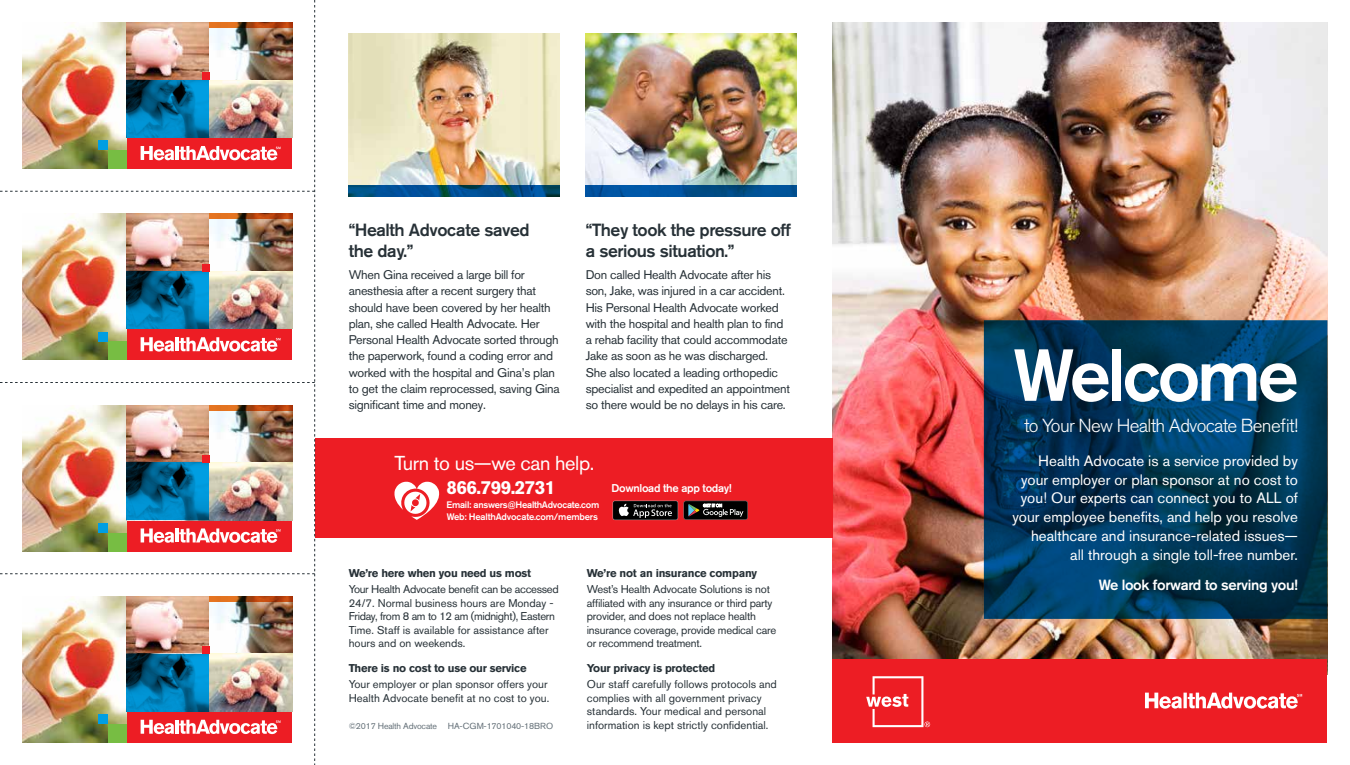
<style>
.page{position:relative;width:1350px;height:765px;background:#fff}
.page>*{position:absolute;margin:0;border:0;box-sizing:border-box;transform-origin:0 0}
.t1{font:500 72.88px "Akzidenz Grotesk BE";letter-spacing:-.045em;color:#fff}
.t2{font:20px "Akzidenz Grotesk BE";letter-spacing:-.02em;color:#fff}
.t3{font:700 18.88px "Akzidenz Grotesk BE";letter-spacing:-.03em;color:#fff}
.t4{font:300 18.75px "Akzidenz Grotesk BE";letter-spacing:-.035em;color:#fff}
.t5{font:500 17.5px/21px "Akzidenz Grotesk BE";letter-spacing:-.025em;color:#273137}
.t6{font:15px/18.8px "Akzidenz Grotesk BE";color:#fff;text-align:right}
.t7{font:500 14.75px "Akzidenz Grotesk BE";letter-spacing:-.025em;color:#fff}
.t8{font:12.5px/16.2px "Akzidenz Grotesk BE";letter-spacing:-.02em;color:#273137}
.t9{font:11.25px/13.5px "Akzidenz Grotesk BE";color:#273137}
.t10{font:11.25px/13.5px "Akzidenz Grotesk BE";letter-spacing:-.02em;color:#273137}
.t11{font:700 11.25px "Akzidenz Grotesk BE";letter-spacing:-.02em;color:#273137}
.t12{font:500 11.25px "Akzidenz Grotesk BE";letter-spacing:-.03em;color:#fff}
.t13{font:500 9.38px/11.2px "Akzidenz Grotesk BE";letter-spacing:-.03em;color:#fff}
.t14{font:8.75px "Akzidenz Grotesk BE";letter-spacing:-.02em;color:#647078}
</style>
<div class="page">
<img style="left:832px;top:22px;width:496px;height:637px">
<div style="left:832px;top:659px;width:496px;height:83px;background:#ed1d24"></div>
<svg style="left:866px;top:676px;width:64px;height:51px"></svg>
<svg style="left:1145px;top:693px;width:157px;height:16px"></svg>
<img style="left:349px;top:34px;width:211px;height:152px">
<img style="left:586px;top:34px;width:211px;height:152px">
<svg style="left:349px;top:186px;width:211px;height:11px;background:#004e86"></svg>
<svg style="left:586px;top:186px;width:211px;height:11px;background:#005096"></svg>
<div style="left:315px;top:438px;width:517px;height:100px;background:#ed1d24"></div>
<svg style="left:394px;top:482px;width:46px;height:38px"></svg>
<div style="left:613px;top:501px;width:65px;height:19px;background:#000;border-radius:2px"></div>
<svg style="left:618px;top:504px;width:54px;height:14px"></svg>
<svg style="left:684px;top:501px;width:64px;height:19px"></svg>
<svg style="left:984px;top:320px;width:343px;height:299px;background:#00385c"></svg>
<img style="left:0;top:0;width:315px;height:765px">
<h3 class="t5" style="left:349px;top:219px;width:182px">“Health Advocate saved the day.”</h3>
<p class="t8" style="left:349px;top:267px;width:213px">When Gina received a large bill for anesthesia after a recent surgery that should have been covered by her health plan, she called Health Advocate. Her Personal Health Advocate sorted through the paperwork, found a coding error and worked with the hospital and Gina’s plan to get the claim reprocessed, saving Gina significant time and money.</p>
<h3 class="t5" style="left:586px;top:219px;width:207px">“They took the pressure off a serious situation.”</h3>
<p class="t8" style="left:586px;top:267px;width:206px">Don called Health Advocate after his son, Jake, was injured in a car accident.<br>His Personal Health Advocate worked with the hospital and health plan to find a rehab facility that could accommodate Jake as soon as he was discharged.<br>She also located a leading orthopedic specialist and expedited an appointment so there would be no delays in his care.</p>
<h2 class="t2" style="left:394px;top:451px;width:201px">Turn to us—we can help.</h2>
<h3 class="t3" style="left:447px;top:477px;width:110px">866.799.2731</h3>
<p class="t12" style="left:612px;top:481px;width:122px">Download the app today!</p>
<p class="t13" style="left:447px;top:499px;width:154px">Email: answers@HealthAdvocate.com<br>Web: HealthAdvocate.com/members</p>
<p class="t11" style="left:349px;top:566px;width:184px">We’re here when you need us most</p>
<p class="t9" style="left:349px;top:583px;width:211px">Your Health Advocate benefit can be accessed 24/7. Normal business hours are Monday - Friday, from 8 am to 12 am (midnight), Eastern Time. Staff is available for assistance after hours and on weekends.</p>
<p class="t11" style="left:349px;top:662px;width:179px">There is no cost to use our service</p>
<p class="t9" style="left:349px;top:678px;width:202px">Your employer or plan sponsor offers your<br>Health Advocate benefit at no cost to you.</p>
<p class="t11" style="left:587px;top:566px;width:172px">We’re not an insurance company</p>
<p class="t10" style="left:587px;top:583px;width:191px">West’s Health Advocate Solutions is not affiliated with any insurance or third party provider, and does not replace health insurance coverage, provide medical care or recommend treatment.</p>
<p class="t11" style="left:587px;top:662px;width:130px">Your privacy is protected</p>
<p class="t9" style="left:587px;top:678px;width:192px">Our staff carefully follows protocols and complies with all government privacy standards. Your medical and personal</p>
<p class="t14" style="left:349px;top:721px;width:206px">©2017 Health Advocate HA-CGM-1701040-18BRO</p>
<p class="t9" style="left:587px;top:718px;width:183px">information is kept strictly confidential.</p>
<h1 class="t1" style="left:1013px;top:331px;width:287px">Welcome</h1>
<h3 class="t4" style="left:1024px;top:415px;width:275px">to Your New Health Advocate Benefit!</h3>
<p class="t6" style="left:1012px;top:451px;width:287px">Health Advocate is a service provided by your employer or plan sponsor at no cost to you! Our experts can connect you to ALL of your employee benefits, and help you resolve healthcare and insurance-related issues—<br>all through a single toll-free number.</p>
<p class="t7" style="left:1099px;top:575px;width:201px">We look forward to serving you!</p>
</div>
